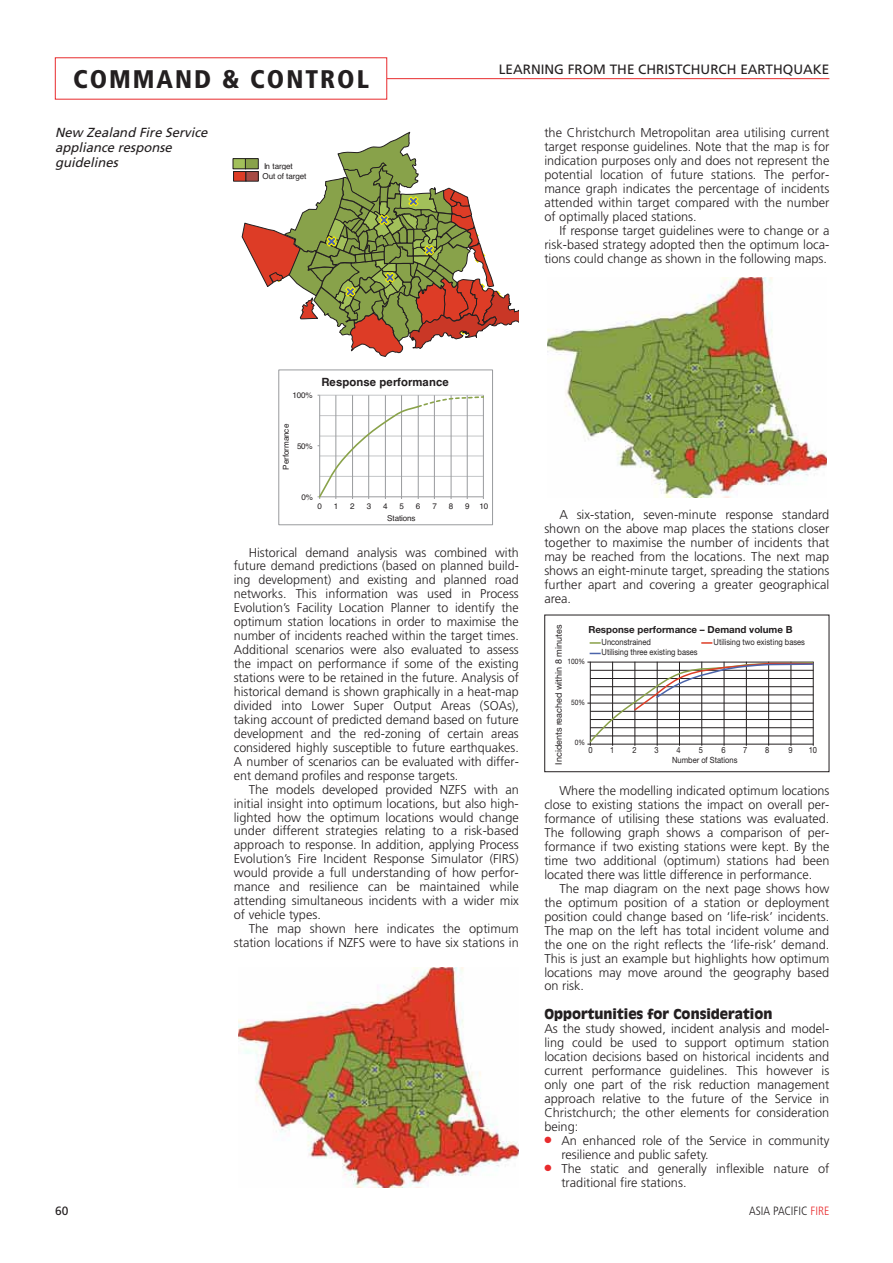
<style>
.page{position:relative;width:893px;height:1263px;background:#fff}
.page>*{position:absolute;margin:0;border:0;box-sizing:border-box;transform-origin:0 0}
.t1{font:900 condensed 25.5px "Frutiger";letter-spacing:.08em;color:#231f20}
.t2{font:13.5px "Frutiger";color:#231f20}
.t3{font:900 13.5px "Antique Olive";color:#231f20}
.t4{font:italic 13.2px/15px "Frutiger";color:#231f20}
.t5{font:300 12.75px/14px "Frutiger";color:#231f20;text-align:justify}
.t6{font:300 condensed 12px "Frutiger";color:#231f20}
.t7{font:12px "Frutiger";color:#231f20}
.t8{font:11.25px "Helvetica Bold+T42";letter-spacing:.005em;color:#231f20}
.t9{font:700 9.75px "Helvetica Neue";color:#231f20}
.t10{font:9px "Helvetica Neue";color:#231f20}
.t11{font:8.55px/10.5px "Helvetica Neue";color:#231f20;scale:.88 1}
.t12{font:8.1px/10.8px "Helvetica+T42";letter-spacing:-.02em;color:#231f20}
.t13{font:7.5px "Helvetica Neue";color:#231f20;scale:.88 1}
.s1{color:#e82b2d}
</style>
<div class="page">
<hr style="left:207px;top:78px;width:622px;height:1px;background:#e82b2d">
<div style="left:55px;top:58px;width:331px;height:41px;background:#fff"></div>
<img style="left:239px;top:967px;width:279px;height:221px">
<img style="left:547px;top:278px;width:279px;height:220px">
<div style="left:544px;top:615px;width:285px;height:157px;border:1px solid #231f20"></div>
<div style="left:233px;top:159px;width:13px;height:10px;background:#a2c05a"></div>
<div style="left:233px;top:158px;width:13px;height:11px;border:1px solid #231f20"></div>
<div style="left:233px;top:172px;width:13px;height:9px;background:#dd3c26"></div>
<div style="left:233px;top:171px;width:13px;height:10px;border:1px solid #231f20"></div>
<svg style="left:241px;top:131px;width:278px;height:226px"></svg>
<svg style="left:317px;top:395px;width:167px;height:104px"></svg>
<div style="left:278px;top:370px;width:215px;height:155px;border:1px solid #999b9e"></div>
<svg style="left:589px;top:642px;width:11px;height:2px"></svg>
<svg style="left:701px;top:642px;width:11px;height:2px"></svg>
<hr style="left:587px;top:662px;width:226px;height:1px;background:#231f20">
<hr style="left:587px;top:703px;width:226px;height:1px;background:#231f20">
<hr style="left:587px;top:744px;width:226px;height:1px;background:#231f20">
<hr style="left:590px;top:662px;width:1px;height:84px;background:#231f20">
<hr style="left:612px;top:662px;width:1px;height:84px;background:#231f20">
<hr style="left:634px;top:662px;width:1px;height:84px;background:#231f20">
<hr style="left:657px;top:662px;width:1px;height:84px;background:#231f20">
<hr style="left:679px;top:662px;width:1px;height:84px;background:#231f20">
<hr style="left:701px;top:662px;width:1px;height:84px;background:#231f20">
<hr style="left:723px;top:662px;width:1px;height:84px;background:#231f20">
<hr style="left:746px;top:662px;width:1px;height:84px;background:#231f20">
<hr style="left:768px;top:662px;width:1px;height:84px;background:#231f20">
<hr style="left:790px;top:662px;width:1px;height:84px;background:#231f20">
<hr style="left:813px;top:662px;width:1px;height:84px;background:#231f20">
<svg style="left:588px;top:661px;width:226px;height:83px"></svg>
<h1 class="t1" style="left:73px;top:69px;width:297px">COMMAND &amp; CONTROL</h1>
<p class="t4" style="left:55px;top:126px;width:157px">New Zealand Fire Service appliance response guidelines</p>
<p class="t12" style="left:262px;top:160px;width:45px">In target<br>Out of target</p>
<p class="t12" style="left:292px;top:390px;width:22px">100%</p>
<p class="t8" style="left:321px;top:378px;width:129px">Response performance</p>
<p class="t12" style="left:281px;top:470px;width:47px;rotate:-90deg">Performance</p>
<p class="t12" style="left:297px;top:441px;width:17px">50%</p>
<p class="t12" style="left:301px;top:492px;width:13px">0%</p>
<p class="t2" style="left:498px;top:64px;width:332px">LEARNING FROM THE CHRISTCHURCH EARTHQUAKE</p>
<p class="t5" style="left:544px;top:127px;width:286px">the Christchurch Metropolitan area utilising current target response guidelines. Note that the map is for indication purposes only and does not represent the potential location of future stations. The perfor&shy;mance graph indicates the percentage of incidents attended within target compared with the number of optimally placed stations.</p>
<p class="t5" style="left:544px;top:224px;width:286px;text-indent:15px">If response target guidelines were to change or a risk-based strategy adopted then the optimum loca&shy;tions could change as shown in the following maps.</p>
<p class="t12" style="left:317px;top:501px;width:6px">0</p>
<p class="t12" style="left:334px;top:501px;width:6px">1</p>
<p class="t12" style="left:350px;top:501px;width:6px">2</p>
<p class="t12" style="left:367px;top:501px;width:6px">3</p>
<p class="t12" style="left:383px;top:501px;width:6px">4</p>
<p class="t12" style="left:399px;top:501px;width:6px">5</p>
<p class="t12" style="left:416px;top:501px;width:6px">6</p>
<p class="t12" style="left:432px;top:501px;width:6px">7</p>
<p class="t12" style="left:449px;top:501px;width:6px">8</p>
<p class="t12" style="left:465px;top:501px;width:25px">9 10</p>
<p class="t12" style="left:387px;top:513px;width:30px">Stations</p>
<p class="t5" style="left:234px;top:546px;width:286px;text-indent:15px">Historical demand analysis was combined with future demand predictions (based on planned build&shy;ing development) and existing and planned road networks. This information was used in Process Evolution’s Facility Location Planner to identify the optimum station locations in order to maximise the number of incidents reached within the target times.<br>Additional scenarios were also evaluated to assess the impact on performance if some of the existing stations were to be retained in the future. Analysis of historical demand is shown graphically in a heat-map divided into Lower Super Output Areas (SOAs), taking account of predicted demand based on future development and the red-zoning of certain areas considered highly susceptible to future earthquakes.<br>A number of scenarios can be evaluated with differ&shy;ent demand profiles and response targets.</p>
<p class="t5" style="left:234px;top:783px;width:286px;text-indent:15px">The models developed provided NZFS with an initial insight into optimum locations, but also high&shy;lighted how the optimum locations would change under different strategies relating to a risk-based approach to response. In addition, applying Process Evolution’s Fire Incident Response Simulator (FIRS) would provide a full understanding of how perfor&shy;mance and resilience can be maintained while attending simultaneous incidents with a wider mix of vehicle types.</p>
<p class="t5" style="left:234px;top:923px;width:286px;text-align:right">The map shown here indicates the optimum station locations if NZFS were to have six stations in</p>
<p class="t5" style="left:544px;top:508px;width:286px;text-indent:15px">A six-station, seven-minute response standard shown on the above map places the stations closer together to maximise the number of incidents that may be reached from the locations. The next map shows an eight-minute target, spreading the stations further apart and covering a greater geographical area.</p>
<p class="t10" style="left:555px;top:765px;width:141px;rotate:-90deg">Incidents reached within 8 minutes</p>
<p class="t9" style="left:588px;top:626px;width:206px">Response performance – Demand volume B</p>
<p class="t11" style="left:601px;top:638px;width:111px">Unconstrained<br>Utilising three existing bases</p>
<p class="t11" style="left:713px;top:638px;width:105px">Utilising two existing bases</p>
<p class="t13" style="left:567px;top:659px;width:22px">100%</p>
<p class="t13" style="left:571px;top:699px;width:17px">50%</p>
<p class="t13" style="left:575px;top:740px;width:13px">0%</p>
<p class="t11" style="left:588px;top:746px;width:6px">0</p>
<p class="t11" style="left:610px;top:746px;width:6px">1</p>
<p class="t11" style="left:632px;top:746px;width:6px">2</p>
<p class="t11" style="left:654px;top:746px;width:6px">3</p>
<p class="t11" style="left:676px;top:746px;width:6px">4</p>
<p class="t11" style="left:699px;top:746px;width:6px">5</p>
<p class="t11" style="left:721px;top:746px;width:6px">6</p>
<p class="t11" style="left:743px;top:746px;width:6px">7</p>
<p class="t11" style="left:765px;top:746px;width:6px">8</p>
<p class="t11" style="left:788px;top:746px;width:6px">9</p>
<p class="t11" style="left:808px;top:746px;width:11px">10</p>
<p class="t11" style="left:672px;top:756px;width:76px">Number of Stations</p>
<p class="t5" style="left:544px;top:785px;width:286px;text-indent:15px">Where the modelling indicated optimum locations close to existing stations the impact on overall per&shy;formance of utilising these stations was evaluated.<br>The following graph shows a comparison of per - formance if two existing stations were kept. By the time two additional (optimum) stations had been located there was little difference in performance.</p>
<p class="t5" style="left:544px;top:882px;width:286px;text-indent:15px">The map diagram on the next page shows how the optimum position of a station or deployment position could change based on ‘life-risk’ incidents.<br>The map on the left has total incident volume and the one on the right reflects the ‘life-risk’ demand.<br>This is just an example but highlights how optimum locations may move around the geography based on risk.</p>
<p class="t3" style="left:544px;top:1009px;width:229px">Opportunities for Consideration</p>
<p class="t5" style="left:544px;top:1023px;width:286px">As the study showed, incident analysis and model&shy;ling could be used to support optimum station location decisions based on historical incidents and current performance guidelines. This however is only one part of the risk reduction management approach relative to the future of the Service in Christchurch; the other elements for consideration being:</p>
<p class="t5" style="left:561px;top:1135px;width:269px;text-indent:-17px"><span class="s1">●</span> An enhanced role of the Service in community resilience and public safety.</p>
<p class="t5" style="left:561px;top:1162px;width:269px;text-indent:-17px"><span class="s1">●</span> The static and generally inflexible nature of traditional fire stations.</p>
<p class="t7" style="left:55px;top:1206px;width:15px">60</p>
<p class="t6" style="left:749px;top:1206px;width:82px">ASIA PACIFIC <span class="s1">FIRE</span></p>
</div>
